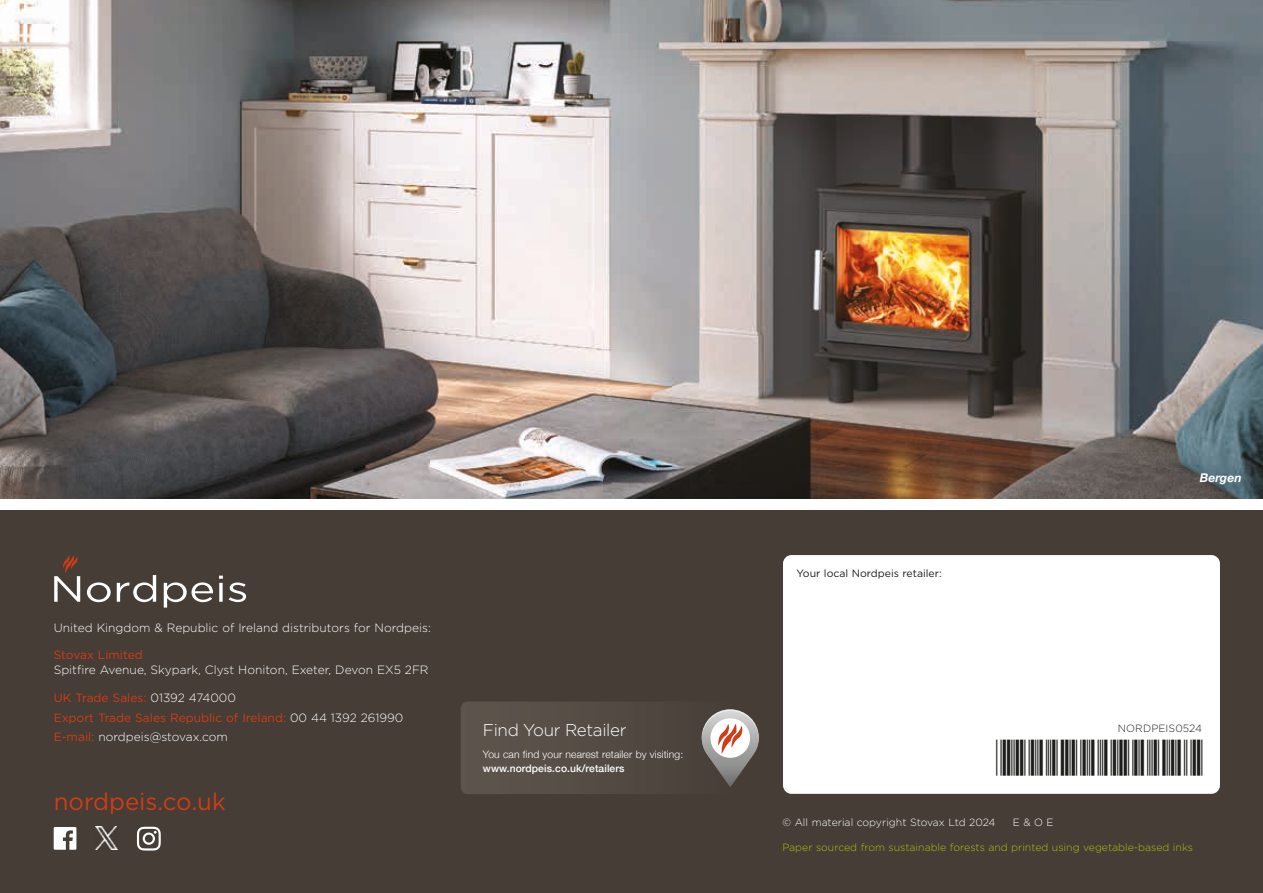
<style>
.page{position:relative;width:1263px;height:893px;background:#453d36}
.page>*{position:absolute;margin:0;border:0;box-sizing:border-box;transform-origin:0 0}
.t1{font:24px "Gotham";color:#d13c17}
.t2{font:300 16.95px "Gotham";letter-spacing:-.02em;color:#fff}
.t3{font:12px/19.5px "Gotham";color:#d13c17}
.t4{font:300 12px "Gotham";color:#fff}
.t5{font:italic 700 12px "Helvetica Neue";letter-spacing:.01em;color:#fff}
.t6{font:300 10.5px "Gotham";color:#aebd15}
.t7{font:300 10.5px "Gotham";color:#fff}
.t8{font:10.5px "Gotham";color:#1d1d1b}
.t9{font:300 10.5px "Gotham";letter-spacing:.01em;color:#1d1d1b}
.t10{font:300 10.35px "Helvetica Neue";letter-spacing:.01em;color:#fff}
.t11{font:500 10.35px "Helvetica Neue";letter-spacing:.01em;color:#fff}
.s1{font-weight:300;color:#fff}
</style>
<div class="page">
<img style="left:0;top:0;width:1263px;height:499px">
<div style="left:0;top:499px;width:1263px;height:11px;background:#fff"></div>
<div style="left:461px;top:701px;width:277px;height:93px;background:#554d45;border-radius:7px"></div>
<svg style="left:702px;top:709px;width:57px;height:78px"></svg>
<div style="left:783px;top:555px;width:437px;height:239px;background:#fff;border-radius:9px"></div>
<svg style="left:87px;top:582px;width:24px;height:20px"></svg>
<svg style="left:117px;top:575px;width:39px;height:27px"></svg>
<svg style="left:164px;top:582px;width:49px;height:26px"></svg>
<svg style="left:219px;top:583px;width:4px;height:19px"></svg>
<svg style="left:219px;top:576px;width:4px;height:3px"></svg>
<svg style="left:229px;top:582px;width:17px;height:20px"></svg>
<svg style="left:54px;top:555px;width:26px;height:47px"></svg>
<svg style="left:54px;top:827px;width:22px;height:23px"></svg>
<svg style="left:137px;top:827px;width:24px;height:23px"></svg>
<img style="left:95px;top:827px;width:23px;height:23px">
<p class="t4" style="left:54px;top:620px;width:379px">United Kingdom &amp; Republic of Ireland distributors for Nordpeis:</p>
<p class="t3" style="left:54px;top:644px;width:91px">Stovax Limited</p>
<p class="t4" style="left:54px;top:662px;width:376px">Spitfire Avenue, Skypark, Clyst Honiton, Exeter, Devon EX5 2FR</p>
<p class="t3" style="left:54px;top:688px;width:351px">UK Trade Sales: <span class="s1">01392 474000<br></span>Export Trade Sales Republic of Ireland: <span class="s1">00 44 1392 261990<br></span>E-mail: <span class="s1">nordpeis@stovax.com</span></p>
<h1 class="t1" style="left:54px;top:786px;width:173px">nordpeis.co.uk</h1>
<h2 class="t2" style="left:483px;top:720px;width:145px">Find Your Retailer</h2>
<p class="t10" style="left:483px;top:746px;width:202px">You can find your nearest retailer by visiting:</p>
<p class="t11" style="left:483px;top:760px;width:143px">www.nordpeis.co.uk/retailers</p>
<p class="t8" style="left:797px;top:567px;width:147px">Your local Nordpeis retailer:</p>
<p class="t7" style="left:782px;top:815px;width:215px">© All material copyright Stovax Ltd 2024</p>
<p class="t7" style="left:1013px;top:815px;width:42px">E &amp; O E</p>
<p class="t5" style="left:1200px;top:468px;width:44px">Bergen</p>
<p class="t9" style="left:1118px;top:721px;width:86px">NORDPEIS0524</p>
<p class="t6" style="left:782px;top:840px;width:412px">Paper sourced from sustainable forests and printed using vegetable-based inks</p>
</div>
